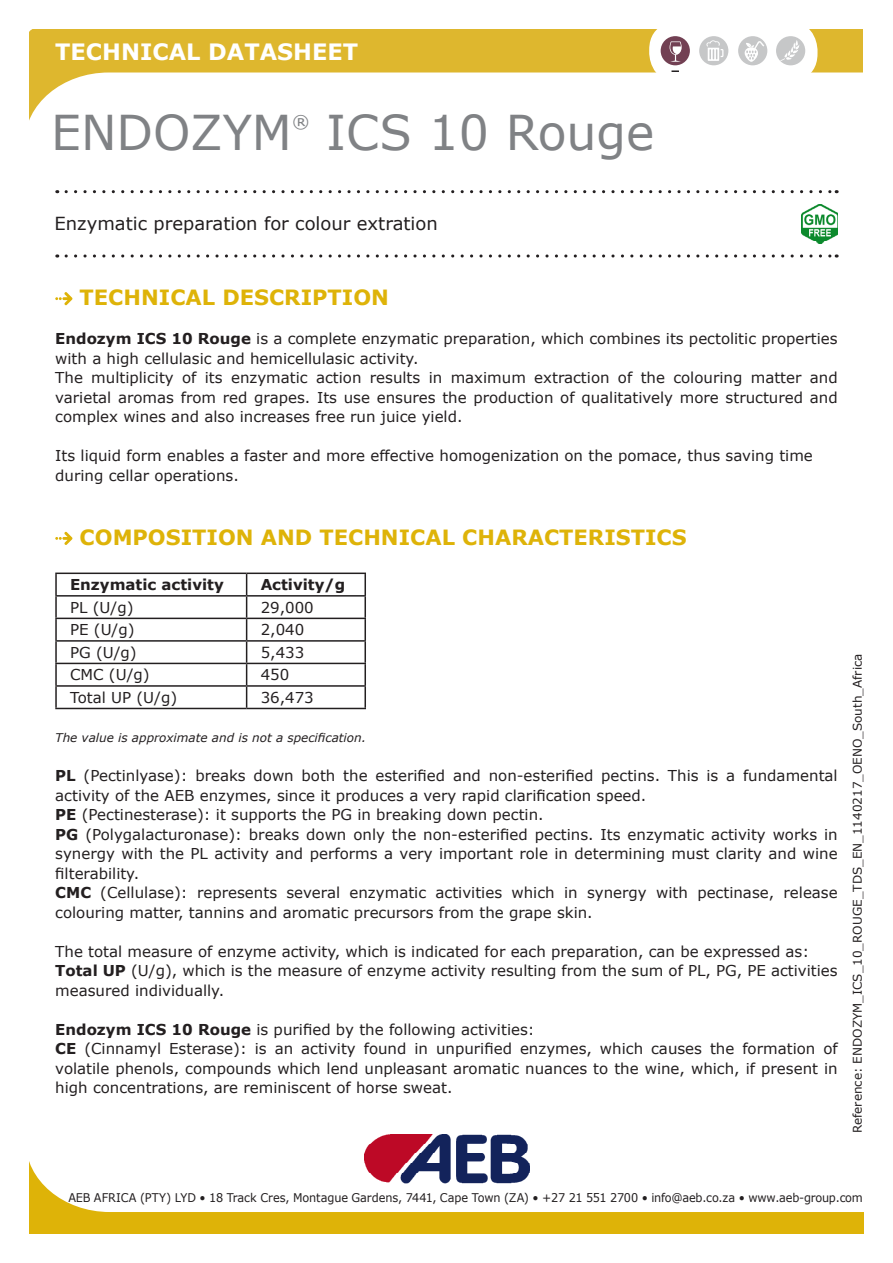
<style>
.page{position:relative;width:893px;height:1263px;background:#fff}
.page>*{position:absolute;margin:0;border:0;box-sizing:border-box;transform-origin:0 0}
.t1{font:48px "Verdana";color:#808285}
.t2{font:700 22.5px "Verdana";color:#fff}
.t3{font:700 21px "Verdana";color:#deb308}
.t4{font:18px "Verdana";color:#231f20}
.t5{font:17.55px "Verdana";color:#808285}
.t6{font:15px/19.5px "Verdana";color:#231f20}
.t7{font:700 15px "Verdana";color:#231f20}
.t8{font:12px "Verdana";color:#231f20;scale:.94 1}
.t9{font:12px "Verdana";color:#231f20}
.t10{font:italic 12px "Verdana";color:#231f20}
.s1{font-weight:700}
</style>
<div class="page">
<svg style="left:30px;top:1161px;width:834px;height:72px"></svg>
<svg style="left:66px;top:190px;width:771px;height:3px"></svg>
<svg style="left:66px;top:254px;width:771px;height:4px"></svg>
<svg style="left:29px;top:30px;width:834px;height:91px"></svg>
<svg style="left:649px;top:21px;width:167px;height:61px"></svg>
<div style="left:650px;top:22px;width:167px;height:60px;background:#fff;border-radius:28px"></div>
<svg style="left:671px;top:70px;width:8px;height:2px"></svg>
<div style="left:776px;top:36px;width:29px;height:29px;background:#c6c7c8;border-radius:50%"></div>
<svg style="left:780px;top:40px;width:20px;height:21px"></svg>
<div style="left:738px;top:36px;width:29px;height:29px;background:#c6c7c8;border-radius:50%"></div>
<div style="left:661px;top:36px;width:29px;height:29px;background:#724053;border-radius:50%"></div>
<div style="left:699px;top:36px;width:29px;height:29px;background:#c6c7c8;border-radius:50%"></div>
<svg style="left:706px;top:40px;width:17px;height:21px"></svg>
<svg style="left:670px;top:41px;width:12px;height:21px"></svg>
<svg style="left:745px;top:41px;width:19px;height:21px"></svg>
<img style="left:365px;top:1134px;width:164px;height:49px">
<svg style="left:55px;top:292px;width:17px;height:13px"></svg>
<svg style="left:55px;top:532px;width:17px;height:13px"></svg>
<hr style="left:55px;top:572px;width:192px;height:2px;background:#231f20">
<hr style="left:55px;top:574px;width:2px;height:21px;background:#231f20">
<hr style="left:247px;top:572px;width:119px;height:2px;background:#231f20">
<hr style="left:364px;top:574px;width:2px;height:21px;background:#231f20">
<hr style="left:55px;top:595px;width:192px;height:2px;background:#231f20">
<hr style="left:55px;top:597px;width:2px;height:21px;background:#231f20">
<hr style="left:247px;top:595px;width:119px;height:2px;background:#231f20">
<hr style="left:364px;top:597px;width:2px;height:21px;background:#231f20">
<hr style="left:55px;top:618px;width:192px;height:1px;background:#231f20">
<hr style="left:55px;top:619px;width:2px;height:21px;background:#231f20">
<hr style="left:247px;top:618px;width:119px;height:1px;background:#231f20">
<hr style="left:364px;top:619px;width:2px;height:21px;background:#231f20">
<hr style="left:55px;top:640px;width:192px;height:2px;background:#231f20">
<hr style="left:55px;top:642px;width:2px;height:21px;background:#231f20">
<hr style="left:247px;top:640px;width:119px;height:2px;background:#231f20">
<hr style="left:364px;top:642px;width:2px;height:21px;background:#231f20">
<hr style="left:55px;top:663px;width:192px;height:1px;background:#231f20">
<hr style="left:55px;top:664px;width:2px;height:21px;background:#231f20">
<hr style="left:247px;top:663px;width:119px;height:1px;background:#231f20">
<hr style="left:364px;top:664px;width:2px;height:21px;background:#231f20">
<hr style="left:55px;top:685px;width:192px;height:2px;background:#231f20">
<hr style="left:55px;top:687px;width:2px;height:21px;background:#231f20">
<hr style="left:247px;top:685px;width:119px;height:2px;background:#231f20">
<svg style="left:246px;top:574px;width:1px;height:134px"></svg>
<hr style="left:364px;top:687px;width:2px;height:21px;background:#231f20">
<hr style="left:55px;top:708px;width:192px;height:1px;background:#231f20">
<hr style="left:247px;top:708px;width:119px;height:1px;background:#231f20">
<img style="left:802px;top:204px;width:36px;height:39px">
<h2 class="t2" style="left:55px;top:36px;width:304px">TECHNICAL DATASHEET</h2>
<p class="t1" style="left:51px;top:99px;width:242px">ENDOZYM</p>
<p class="t5" style="left:292px;top:109px;width:19px">®</p>
<p class="t1" style="left:326px;top:99px;width:330px">ICS 10 Rouge</p>
<p class="t4" style="left:55px;top:211px;width:385px">Enzymatic preparation for colour extration</p>
<p class="t3" style="left:80px;top:283px;width:311px">TECHNICAL DESCRIPTION</p>
<p class="t6" style="left:55px;top:329px;width:784px"><span class="s1">Endozym ICS 10 Rouge</span> is a complete enzymatic preparation, which combines its pectolitic properties with a high cellulasic and hemicellulasic activity.</p>
<p class="t6" style="left:55px;top:368px;width:784px;text-align:justify">The multiplicity of its enzymatic action results in maximum extraction of the colouring matter and varietal aromas from red grapes. Its use ensures the production of qualitatively more structured and complex wines and also increases free run juice yield.</p>
<p class="t6" style="left:55px;top:446px;width:759px">Its liquid form enables a faster and more effective homogenization on the pomace, thus saving time</p>
<p class="t6" style="left:55px;top:465px;width:185px">during cellar operations.</p>
<p class="t3" style="left:80px;top:522px;width:608px">COMPOSITION AND TECHNICAL CHARACTERISTICS</p>
<p class="t7" style="left:70px;top:574px;width:155px">Enzymatic activity</p>
<p class="t7" style="left:261px;top:574px;width:86px">Activity/g</p>
<p class="t6" style="left:70px;top:597px;width:65px">PL (U/g)</p>
<p class="t6" style="left:261px;top:597px;width:55px">29,000</p>
<p class="t6" style="left:70px;top:620px;width:66px">PE (U/g)</p>
<p class="t6" style="left:261px;top:620px;width:45px">2,040</p>
<p class="t6" style="left:70px;top:642px;width:68px">PG (U/g)</p>
<p class="t6" style="left:261px;top:642px;width:45px">5,433</p>
<p class="t6" style="left:70px;top:665px;width:81px">CMC (U/g)</p>
<p class="t6" style="left:261px;top:665px;width:30px">450</p>
<p class="t6" style="left:70px;top:688px;width:109px">Total UP (U/g)</p>
<p class="t6" style="left:261px;top:688px;width:55px">36,473</p>
<p class="t10" style="left:55px;top:730px;width:312px">The value is approximate and is not a specification.</p>
<p class="t6" style="left:55px;top:766px;width:784px"><span class="s1">PL</span> (Pectinlyase): breaks down both the esterified and non-esterified pectins. This is a fundamental activity of the AEB enzymes, since it produces a very rapid clarification speed.</p>
<p class="t6" style="left:55px;top:805px;width:490px"><span class="s1">PE</span> (Pectinesterase): it supports the PG in breaking down pectin.</p>
<p class="t6" style="left:55px;top:824px;width:784px;text-align:justify"><span class="s1">PG</span> (Polygalacturonase): breaks down only the non-esterified pectins. Its enzymatic activity works in synergy with the PL activity and performs a very important role in determining must clarity and wine filterability.</p>
<p class="t6" style="left:55px;top:883px;width:784px"><span class="s1">CMC</span> (Cellulase): represents several enzymatic activities which in synergy with pectinase, release colouring matter, tannins and aromatic precursors from the grape skin.</p>
<p class="t6" style="left:55px;top:941px;width:755px">The total measure of enzyme activity, which is indicated for each preparation, can be expressed as:</p>
<p class="t6" style="left:55px;top:961px;width:784px"><span class="s1">Total UP</span> (U/g), which is the measure of enzyme activity resulting from the sum of PL, PG, PE activities measured individually.</p>
<p class="t6" style="left:55px;top:1019px;width:481px"><span class="s1">Endozym ICS 10 Rouge</span> is purified by the following activities:</p>
<p class="t6" style="left:55px;top:1039px;width:784px;text-align:justify"><span class="s1">CE</span> (Cinnamyl Esterase): is an activity found in unpurified enzymes, which causes the formation of volatile phenols, compounds which lend unpleasant aromatic nuances to the wine, which, if present in high concentrations, are reminiscent of horse sweat.</p>
<p class="t9" style="left:849px;top:1133px;width:481px;rotate:-90deg">Reference: ENDOZYM_ICS_10_ROUGE_TDS_EN_1140217_OENO_South_Africa</p>
<p class="t8" style="left:68px;top:1189px;width:847px">AEB AFRICA (PTY) LYD • 18 Track Cres, Montague Gardens, 7441, Cape Town (ZA) • +27 21 551 2700 • info@aeb.co.za • www.aeb-group.com</p>
</div>
